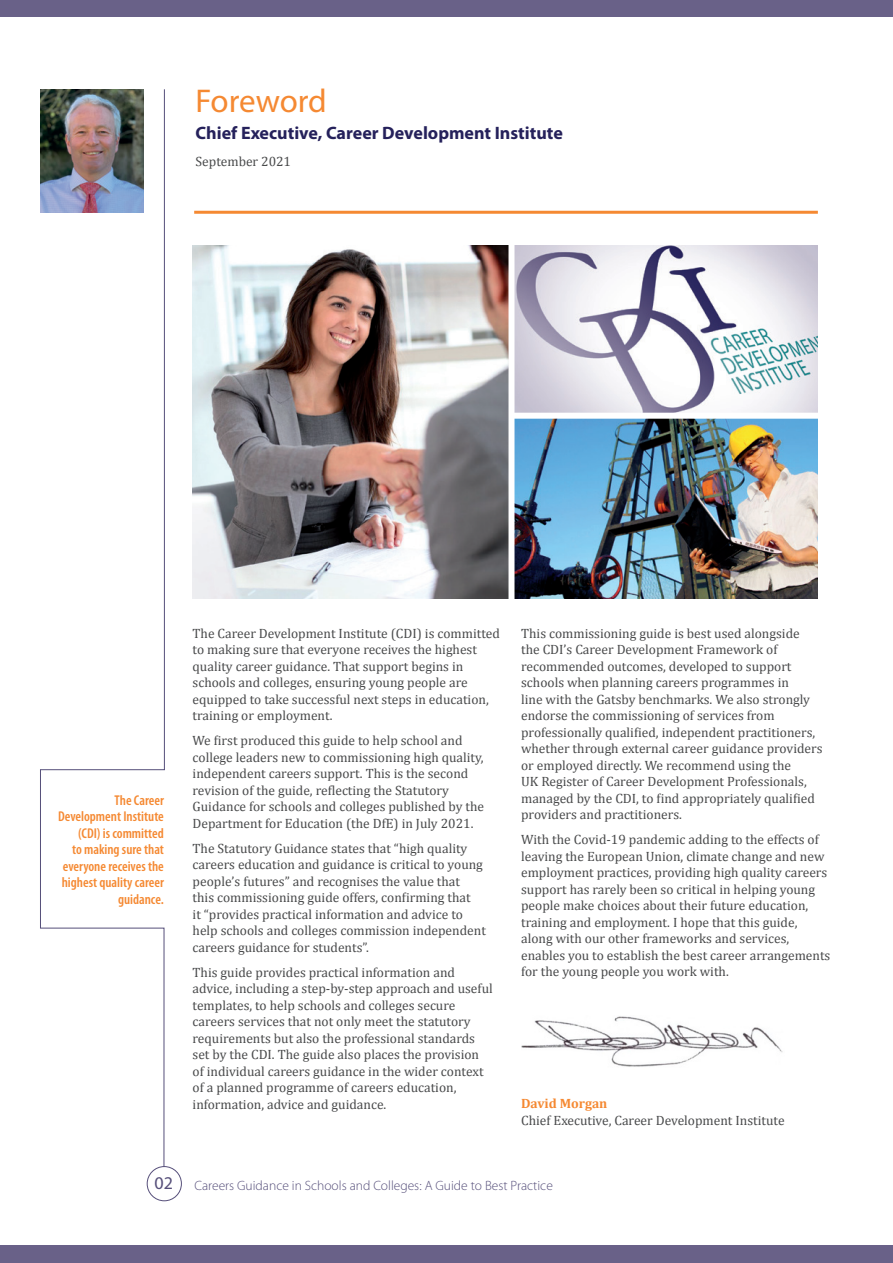
<style>
.page{position:relative;width:893px;height:1263px;background:#fff}
.page>*{position:absolute;margin:0;border:0;box-sizing:border-box;transform-origin:0 0}
.t1{font:33px "Myriad Pro";letter-spacing:-.01em;color:#f58932}
.t2{font:700 18px "Myriad Pro";color:#25215b}
.t3{font:18px "Myriad Pro";color:#564f7a}
.t4{font:600 condensed 14.25px/16.5px "Myriad Pro";color:#f58932;text-align:right}
.t5{font:13.5px/16.5px "Cambria";color:#494a4b}
.t6{font:300 13.5px "Myriad Pro";color:#564f7a}
.t7{font:700 13.5px "Cambria";color:#f58932}
</style>
<div class="page">
<div style="left:147px;top:1166px;width:35px;height:35px;border:1px solid #564f7a;border-radius:50%"></div>
<div style="left:0;top:0;width:893px;height:16px;background:#696188"></div>
<div style="left:0;top:1245px;width:893px;height:18px;background:#696188"></div>
<svg style="left:40px;top:89px;width:125px;height:1078px"></svg>
<hr style="left:194px;top:211px;width:624px;height:3px;background:#f58932">
<img style="left:193px;top:246px;width:315px;height:352px">
<img style="left:514px;top:246px;width:304px;height:352px">
<div style="left:512px;top:413px;width:324px;height:6px;background:#fff"></div>
<img style="left:522px;top:1016px;width:261px;height:51px">
<img style="left:40px;top:89px;width:104px;height:123px">
<h1 class="t1" style="left:196px;top:83px;width:133px">Foreword</h1>
<h2 class="t2" style="left:196px;top:123px;width:369px">Chief Executive, Career Development Institute</h2>
<p class="t5" style="left:196px;top:153px;width:97px">September 2021</p>
<p class="t4" style="left:58px;top:792px;width:107px">The Career<br>Development Institute (CDI) is committed<br>to making sure that everyone receives the highest quality career guidance.</p>
<h2 class="t3" style="left:154px;top:1173px;width:20px">02</h2>
<p class="t5" style="left:193px;top:625px;width:309px">The Career Development Institute (CDI) is committed to making sure that everyone receives the highest quality career guidance. That support begins in schools and colleges, ensuring young people are equipped to take successful next steps in education, training or employment.</p>
<p class="t5" style="left:193px;top:732px;width:293px">We first produced this guide to help school and college leaders new to commissioning high quality, independent careers support. This is the second revision of the guide, reflecting the Statutory Guidance for schools and colleges published by the Department for Education (the DfE) in July 2021.</p>
<p class="t5" style="left:193px;top:840px;width:295px">The Statutory Guidance states that “high quality careers education and guidance is critical to young people’s futures” and recognises the value that<br>this commissioning guide offers, confirming that<br>it “provides practical information and advice to help schools and colleges commission independent careers guidance for students”.</p>
<p class="t5" style="left:193px;top:964px;width:302px">This guide provides practical information and advice, including a step-by-step approach and useful templates, to help schools and colleges secure careers services that not only meet the statutory requirements but also the professional standards set by the CDI. The guide also places the provision of individual careers guidance in the wider context of a planned programme of careers education, information, advice and guidance.</p>
<p class="t5" style="left:521px;top:625px;width:303px">This commissioning guide is best used alongside<br>the CDI’s Career Development Framework of recommended outcomes, developed to support schools when planning careers programmes in<br>line with the Gatsby benchmarks. We also strongly endorse the commissioning of services from professionally qualified, independent practitioners, whether through external career guidance providers or employed directly. We recommend using the<br>UK Register of Career Development Professionals, managed by the CDI, to find appropriately qualified providers and practitioners.</p>
<p class="t5" style="left:521px;top:831px;width:311px">With the Covid-19 pandemic adding to the effects of leaving the European Union, climate change and new employment practices, providing high quality careers support has rarely been so critical in helping young people make choices about their future education, training and employment. I hope that this guide, along with our other frameworks and services, enables you to establish the best career arrangements for the young people you work with.</p>
<p class="t7" style="left:521px;top:1095px;width:88px">David Morgan</p>
<p class="t5" style="left:521px;top:1112px;width:265px">Chief Executive, Career Development Institute</p>
<p class="t6" style="left:195px;top:1178px;width:360px">Careers Guidance in Schools and Colleges: A Guide to Best Practice</p>
</div>
